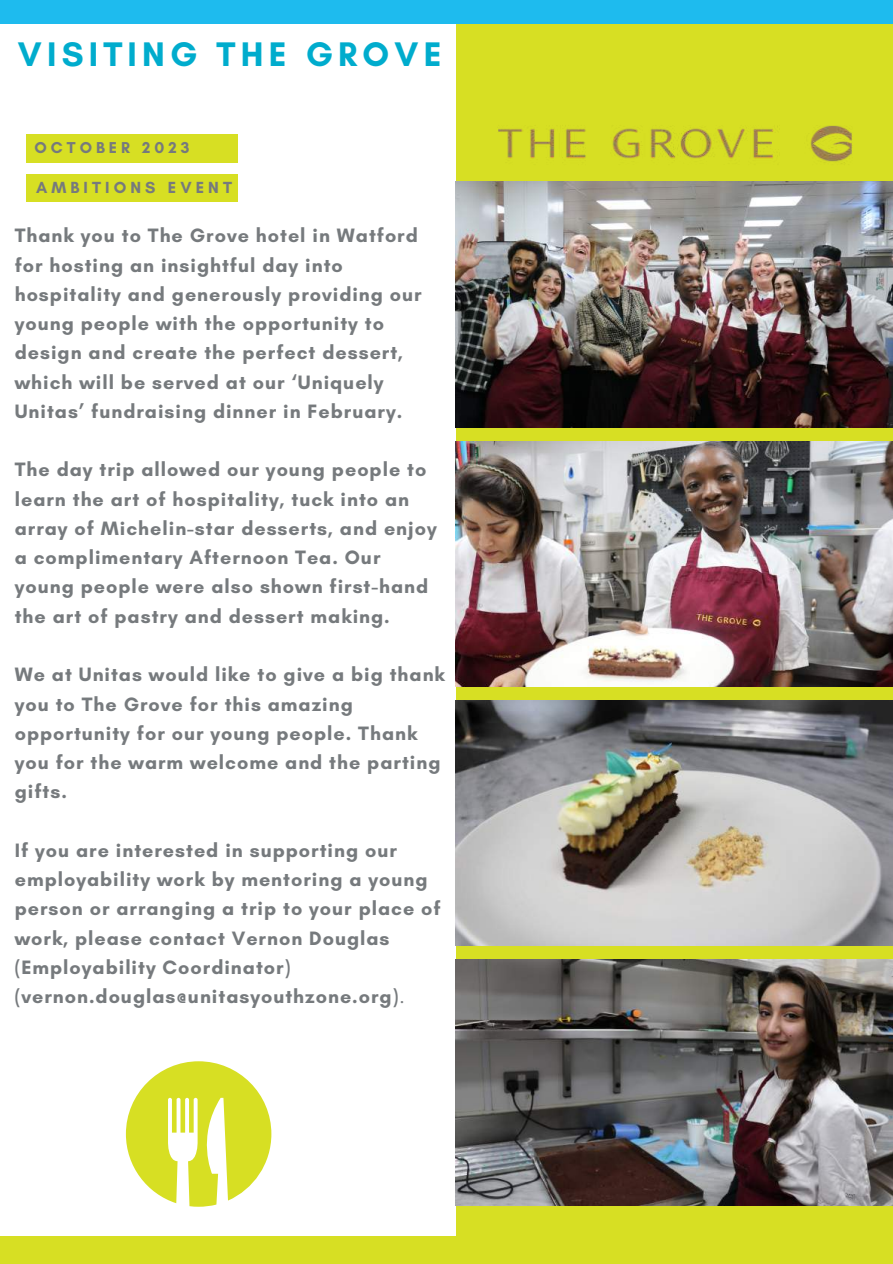
<style>
.page{position:relative;width:893px;height:1264px;background:#fff}
.page>*{position:absolute;margin:0;border:0;box-sizing:border-box;transform-origin:0 0}
.t1{font:700 34.8px "Glacial Indifference";letter-spacing:.15em;color:#00accd}
.t2{font:700 19.65px/29.2px "Glacial Indifference";letter-spacing:.05em;color:#767a7d}
.t3{font:700 16.35px "Glacial Indifference";letter-spacing:.25em;color:#767a7d}
.t4{font:700 16.05px "Glacial Indifference";letter-spacing:.25em;color:#767a7d}
.s1{font-weight:400}
</style>
<div class="page">
<div style="left:456px;top:0;width:436px;height:777px;background:#d7df23"></div>
<div style="left:0;top:0;width:892px;height:24px;background:#1ebbee"></div>
<div style="left:456px;top:682px;width:436px;height:581px;background:#d7df23"></div>
<div style="left:0;top:1236px;width:892px;height:27px;background:#d7df23"></div>
<div style="left:26px;top:175px;width:212px;height:27px;background:#d7df23"></div>
<img style="left:473px;top:125px;width:403px;height:57px">
<img style="left:455px;top:182px;width:437px;height:245px">
<img style="left:455px;top:441px;width:437px;height:245px">
<img style="left:455px;top:700px;width:437px;height:246px">
<img style="left:455px;top:959px;width:437px;height:246px">
<svg style="left:126px;top:1061px;width:145px;height:145px"></svg>
<div style="left:26px;top:135px;width:212px;height:28px;background:#d7df23"></div>
<h1 class="t1" style="left:18px;top:33px;width:425px">VISITING THE GROVE</h1>
<p class="t4" style="left:35px;top:138px;width:156px">OCTOBER 2023</p>
<p class="t3" style="left:36px;top:178px;width:197px">AMBITIONS EVENT</p>
<p class="t2" style="left:15px;top:221px;width:408px">Thank you to The Grove hotel in Watford for hosting an insightful day into hospitality and generously providing our young people with the opportunity to design and create the perfect dessert, which will be served at our ‘Uniquely Unitas’ fundraising dinner in February.</p>
<p class="t2" style="left:15px;top:455px;width:423px">The day trip allowed our young people to learn the art of hospitality, tuck into an array of Michelin-star desserts, and enjoy a complimentary Afternoon Tea. Our young people were also shown first-hand the art of pastry and dessert making.</p>
<p class="t2" style="left:15px;top:659px;width:432px">We at Unitas would like to give a big thank you to The Grove for this amazing opportunity for our young people. Thank you for the warm welcome and the parting gifts.</p>
<p class="t2" style="left:15px;top:835px;width:427px">If you are interested in supporting our employability work by mentoring a young person or arranging a trip to your place of work, please contact Vernon Douglas (Employability Coordinator) (vernon.douglas@unitasyouthzone.org)<span class="s1">.</span></p>
</div>
